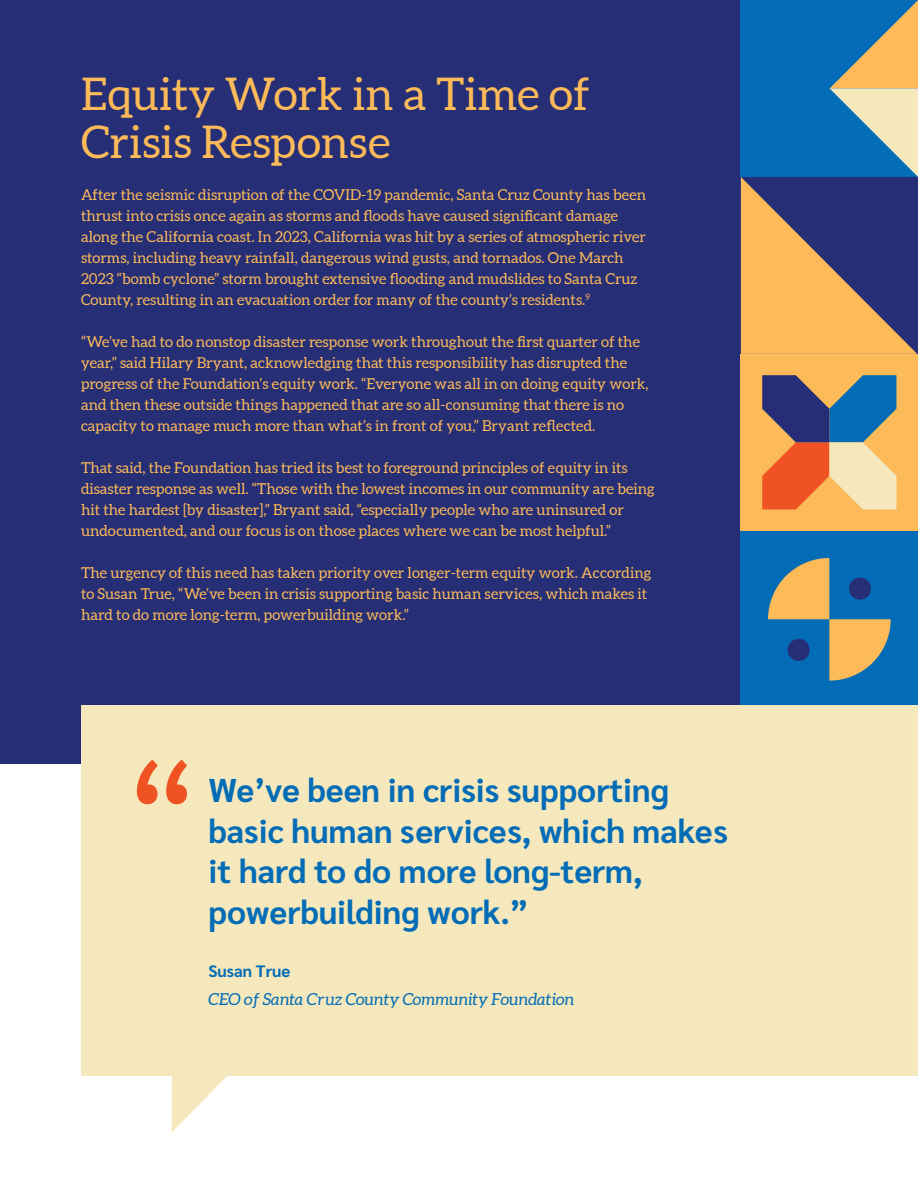
<style>
.page{position:relative;width:918px;height:1188px;background:#fff}
.page>*{position:absolute;margin:0;border:0;box-sizing:border-box;transform-origin:0 0}
.t1{font:45px/48px "Aleo";color:#fdba58}
.t2{font:700 33px/40.5px "Sarabun";color:#036cb6}
.t3{font:italic 16.5px "Aleo";color:#036cb6}
.t4{font:700 16.5px "Sarabun";color:#036cb6}
.t5{font:15px/21px "Aleo";color:#fdba58}
</style>
<div class="page">
<div style="left:0;top:0;width:918px;height:764px;background:#262e76"></div>
<svg style="left:172px;top:1075px;width:56px;height:57px"></svg>
<div style="left:741px;top:354px;width:177px;height:177px;background:#fdba58"></div>
<svg style="left:762px;top:375px;width:134px;height:134px"></svg>
<div style="left:741px;top:531px;width:177px;height:177px;background:#036cb6"></div>
<svg style="left:768px;top:558px;width:123px;height:123px"></svg>
<div style="left:849px;top:578px;width:22px;height:22px;background:#262e76;border-radius:50%"></div>
<div style="left:788px;top:639px;width:22px;height:22px;background:#262e76;border-radius:50%"></div>
<svg style="left:741px;top:0;width:177px;height:354px"></svg>
<div style="left:81px;top:705px;width:837px;height:370px;background:#f4e8bc"></div>
<svg style="left:137px;top:760px;width:50px;height:44px"></svg>
<h1 class="t1" style="left:81px;top:72px;width:510px">Equity Work in a Time of<br>Crisis Response</h1>
<p class="t5" style="left:81px;top:185px;width:567px">After the seismic disruption of the COVID-19 pandemic, Santa Cruz County has been thrust into crisis once again as storms and floods have caused significant damage along the California coast. In 2023, California was hit by a series of atmospheric river storms, including heavy rainfall, dangerous wind gusts, and tornados. One March 2023 “bomb cyclone” storm brought extensive flooding and mudslides to Santa Cruz County, resulting in an evacuation order for many of the county’s residents.<sup>9</sup></p>
<p class="t5" style="left:81px;top:332px;width:569px">“We’ve had to do nonstop disaster response work throughout the first quarter of the year,” said Hilary Bryant, acknowledging that this responsibility has disrupted the progress of the Foundation’s equity work. “Everyone was all in on doing equity work, and then these outside things happened that are so all-consuming that there is no capacity to manage much more than what’s in front of you,” Bryant reflected.</p>
<p class="t5" style="left:81px;top:458px;width:575px">That said, the Foundation has tried its best to foreground principles of equity in its disaster response as well. “Those with the lowest incomes in our community are being hit the hardest [by disaster],” Bryant said, “especially people who are uninsured or undocumented, and our focus is on those places where we can be most helpful.”</p>
<p class="t5" style="left:81px;top:563px;width:572px">The urgency of this need has taken priority over longer-term equity work. According to Susan True, “We’ve been in crisis supporting basic human services, which makes it hard to do more long-term, powerbuilding work.”</p>
<h2 class="t2" style="left:209px;top:771px;width:521px">We’ve been in crisis supporting basic human services, which makes it hard to do more long-term, powerbuilding work.”</h2>
<p class="t4" style="left:209px;top:962px;width:83px">Susan True</p>
<p class="t3" style="left:209px;top:989px;width:367px">CEO of Santa Cruz County Community Foundation</p>
</div>
